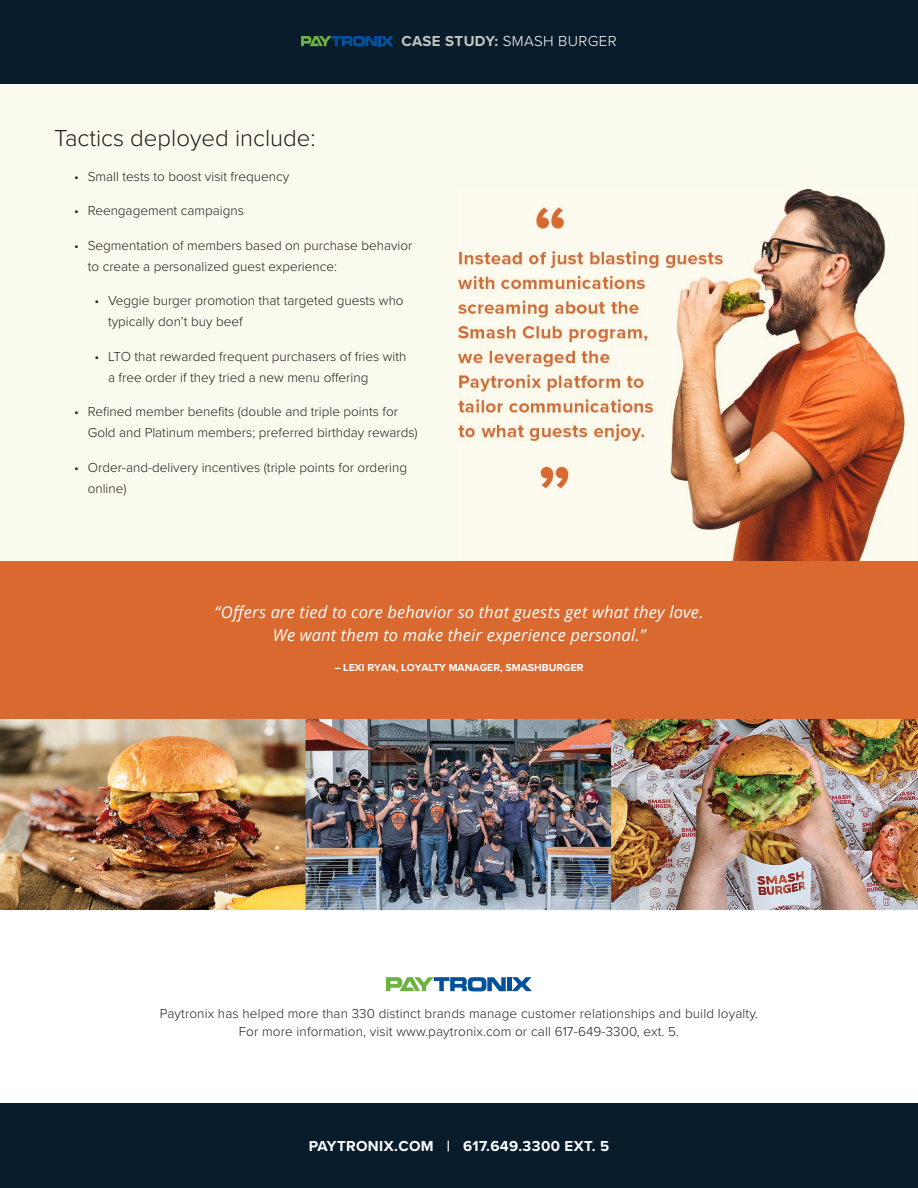
<style>
.page{position:relative;width:918px;height:1188px;background:#fff}
.page>*{position:absolute;margin:0;border:0;box-sizing:border-box;transform-origin:0 0}
.t1{font:300 24px "Proxima Nova";color:#231f20}
.t2{font:italic 16.5px/22.5px "Open Sans";letter-spacing:.01em;color:#fff;text-align:center}
.t3{font:700 15px "Proxima Nova";letter-spacing:.025em;color:#fff}
.t4{font:300 15px "Proxima Nova";letter-spacing:.025em;color:#fff}
.t5{font:300 13.5px/21px "Proxima Nova";color:#231f20}
.t6{font:700 10.5px "Proxima Nova";color:#fff}
.s1{font-weight:700;color:#c2c7c1}
</style>
<div class="page">
<div style="left:0;top:0;width:918px;height:84px;background:#091c2c"></div>
<svg style="left:301px;top:36px;width:93px;height:10px"></svg>
<div style="left:0;top:1104px;width:918px;height:84px;background:#091c2c"></div>
<svg style="left:386px;top:977px;width:146px;height:14px"></svg>
<div style="left:0;top:84px;width:918px;height:540px;background:#fbfaee"></div>
<img style="left:459px;top:189px;width:458px;height:373px">
<img style="left:0;top:719px;width:918px;height:191px">
<div style="left:0;top:562px;width:918px;height:157px;background:#da692f"></div>
<h1 class="t1" style="left:54px;top:120px;width:263px">Tactics deployed include:</h1>
<p class="t4" style="left:401px;top:30px;width:217px"><span class="s1">CASE STUDY:</span> SMASH BURGER</p>
<p class="t5" style="left:74px;top:165px;width:217px">• Small tests to boost visit frequency</p>
<p class="t5" style="left:74px;top:200px;width:171px">• Reengagement campaigns</p>
<p class="t5" style="left:88px;top:234px;width:326px;text-indent:-14px">• Segmentation of members based on purchase behavior to create a personalized guest experience:</p>
<p class="t5" style="left:108px;top:290px;width:297px;text-indent:-14px">• Veggie burger promotion that targeted guests who typically don’t buy beef</p>
<p class="t5" style="left:108px;top:345px;width:300px;text-indent:-14px">• LTO that rewarded frequent purchasers of fries with a free order if they tried a new menu offering</p>
<p class="t5" style="left:88px;top:401px;width:331px;text-indent:-14px">• Refined member benefits (double and triple points for<br>Gold and Platinum members; preferred birthday rewards)</p>
<p class="t5" style="left:88px;top:456px;width:321px;text-indent:-14px">• Order-and-delivery incentives (triple points for ordering online)</p>
<p class="t2" style="left:214px;top:601px;width:491px">“Offers are tied to core behavior so that guests get what they love.<br>We want them to make their experience personal.”</p>
<p class="t6" style="left:334px;top:662px;width:251px">– LEXI RYAN, LOYALTY MANAGER, SMASHBURGER</p>
<p class="t5" style="left:160px;top:1004px;width:600px;line-height:18px;text-align:center">Paytronix has helped more than 330 distinct brands manage customer relationships and build loyalty.<br>For more information, visit www.paytronix.com or call 617-649-3300, ext. 5.</p>
<p class="t3" style="left:309px;top:1134px;width:302px">PAYTRONIX.COM | 617.649.3300 EXT. 5</p>
</div>
